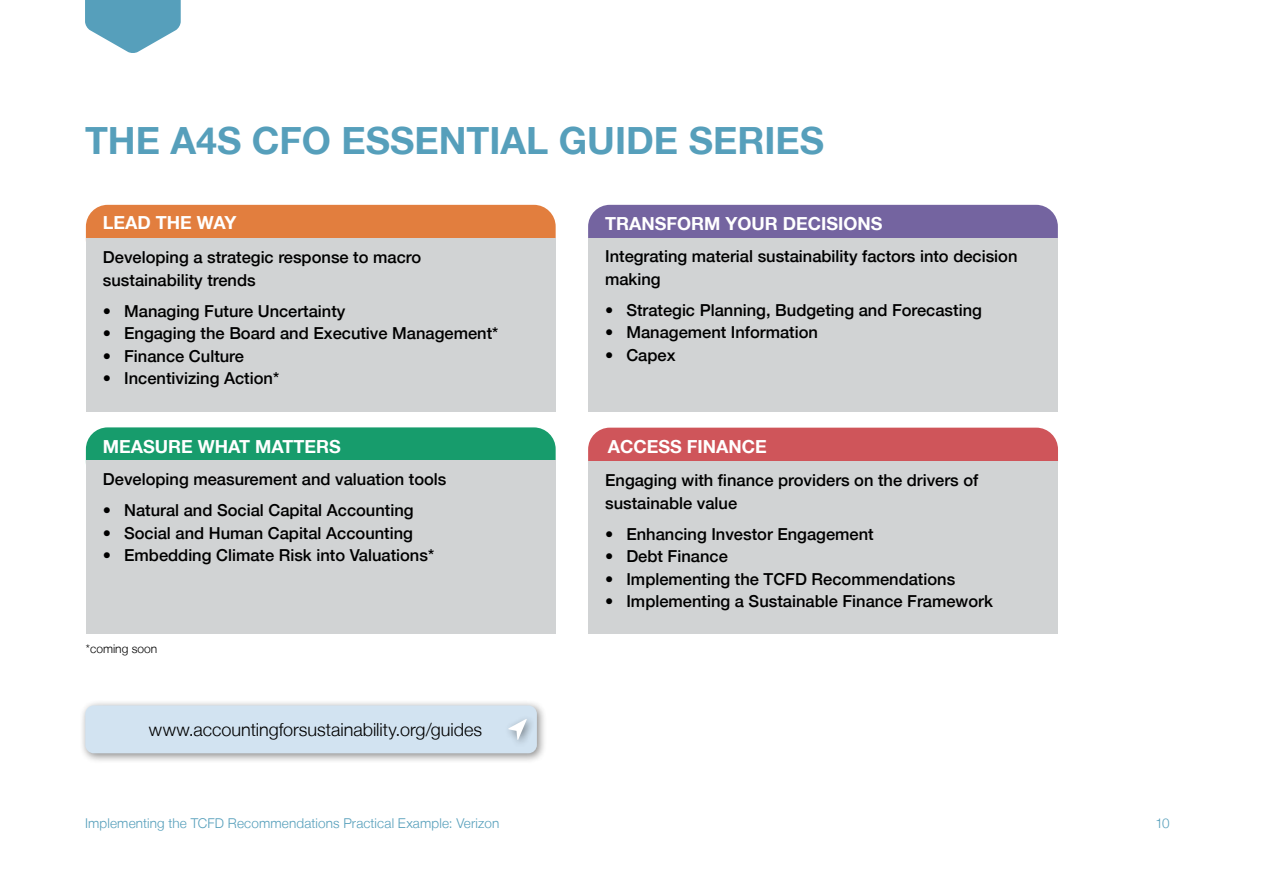
<style>
.page{position:relative;width:1263px;height:893px;background:#fff}
.page>*{position:absolute;margin:0;border:0;box-sizing:border-box;transform-origin:0 0}
.t1{font:700 37.5px "Helvetica Neue LT";color:#569fbb}
.t2{font:700 18px "Helvetica Neue LT";color:#fff}
.t3{font:300 18px "Helvetica Neue LT";color:#000}
.t4{font:500 16.5px/22.5px "Helvetica Neue LT";color:#000}
.t5{font:300 13.5px "Helvetica Neue LT";letter-spacing:.01em;color:#569fbb}
.t6{font:300 12px "Helvetica Neue LT";color:#000}
</style>
<div class="page">
<svg style="left:85px;top:0;width:96px;height:53px"></svg>
<div style="left:86px;top:427px;width:470px;height:57px;background:#179c6c;border-radius:22px"></div>
<div style="left:86px;top:460px;width:470px;height:174px;background:#d1d3d4"></div>
<div style="left:86px;top:205px;width:470px;height:56px;background:#e27e3e;border-radius:22px"></div>
<div style="left:86px;top:238px;width:470px;height:174px;background:#d1d3d4"></div>
<div style="left:588px;top:205px;width:470px;height:54px;background:#7464a0;border-radius:22px"></div>
<div style="left:588px;top:238px;width:470px;height:174px;background:#d1d3d4"></div>
<div style="left:588px;top:428px;width:470px;height:56px;background:#cf555a;border-radius:22px"></div>
<div style="left:588px;top:461px;width:470px;height:173px;background:#d1d3d4"></div>
<div style="left:79px;top:699px;width:468px;height:65px;background:#000;opacity:.45"></div>
<div style="left:85px;top:705px;width:452px;height:48px;background:#d2e3f1;border-radius:9px"></div>
<div style="left:503px;top:713px;width:33px;height:36px;background:#000;opacity:.45"></div>
<svg style="left:508px;top:719px;width:19px;height:21px"></svg>
<h1 class="t1" style="left:85px;top:118px;width:740px">THE A4S CFO ESSENTIAL GUIDE SERIES</h1>
<p class="t2" style="left:103px;top:211px;width:135px">LEAD THE WAY</p>
<p class="t2" style="left:605px;top:213px;width:279px">TRANSFORM YOUR DECISIONS</p>
<p class="t4" style="left:605px;top:245px;width:414px">Integrating material sustainability factors into decision making</p>
<p class="t4" style="left:605px;top:299px;width:378px">• Strategic Planning, Budgeting and Forecasting</p>
<p class="t4" style="left:605px;top:321px;width:214px">• Management Information</p>
<p class="t4" style="left:605px;top:344px;width:72px">• Capex</p>
<p class="t4" style="left:103px;top:246px;width:320px">Developing a strategic response to macro sustainability trends</p>
<p class="t4" style="left:103px;top:299px;width:244px">• Managing Future Uncertainty</p>
<p class="t4" style="left:103px;top:322px;width:397px">• Engaging the Board and Executive Management*</p>
<p class="t4" style="left:103px;top:344px;width:143px">• Finance Culture</p>
<p class="t4" style="left:103px;top:367px;width:178px">• Incentivizing Action*</p>
<p class="t2" style="left:103px;top:435px;width:239px">MEASURE WHAT MATTERS</p>
<p class="t4" style="left:103px;top:468px;width:345px">Developing measurement and valuation tools</p>
<p class="t4" style="left:103px;top:499px;width:312px">• Natural and Social Capital Accounting</p>
<p class="t4" style="left:103px;top:521px;width:312px">• Social and Human Capital Accounting</p>
<p class="t4" style="left:103px;top:544px;width:333px">• Embedding Climate Risk into Valuations*</p>
<p class="t6" style="left:86px;top:642px;width:73px">*coming soon</p>
<p class="t3" style="left:149px;top:719px;width:335px">www.accountingforsustainability.org/guides</p>
<p class="t2" style="left:608px;top:435px;width:161px">ACCESS FINANCE</p>
<p class="t4" style="left:605px;top:469px;width:375px">Engaging with finance providers on the drivers of sustainable value</p>
<p class="t4" style="left:605px;top:522px;width:270px">• Enhancing Investor Engagement</p>
<p class="t4" style="left:605px;top:545px;width:124px">• Debt Finance</p>
<p class="t4" style="left:605px;top:567px;width:352px">• Implementing the TCFD Recommendations</p>
<p class="t4" style="left:605px;top:590px;width:389px">• Implementing a Sustainable Finance Framework</p>
<p class="t5" style="left:85px;top:814px;width:416px">Implementing the TCFD Recommendations Practical Example: Verizon</p>
<p class="t5" style="left:1155px;top:814px;width:16px">10</p>
</div>
